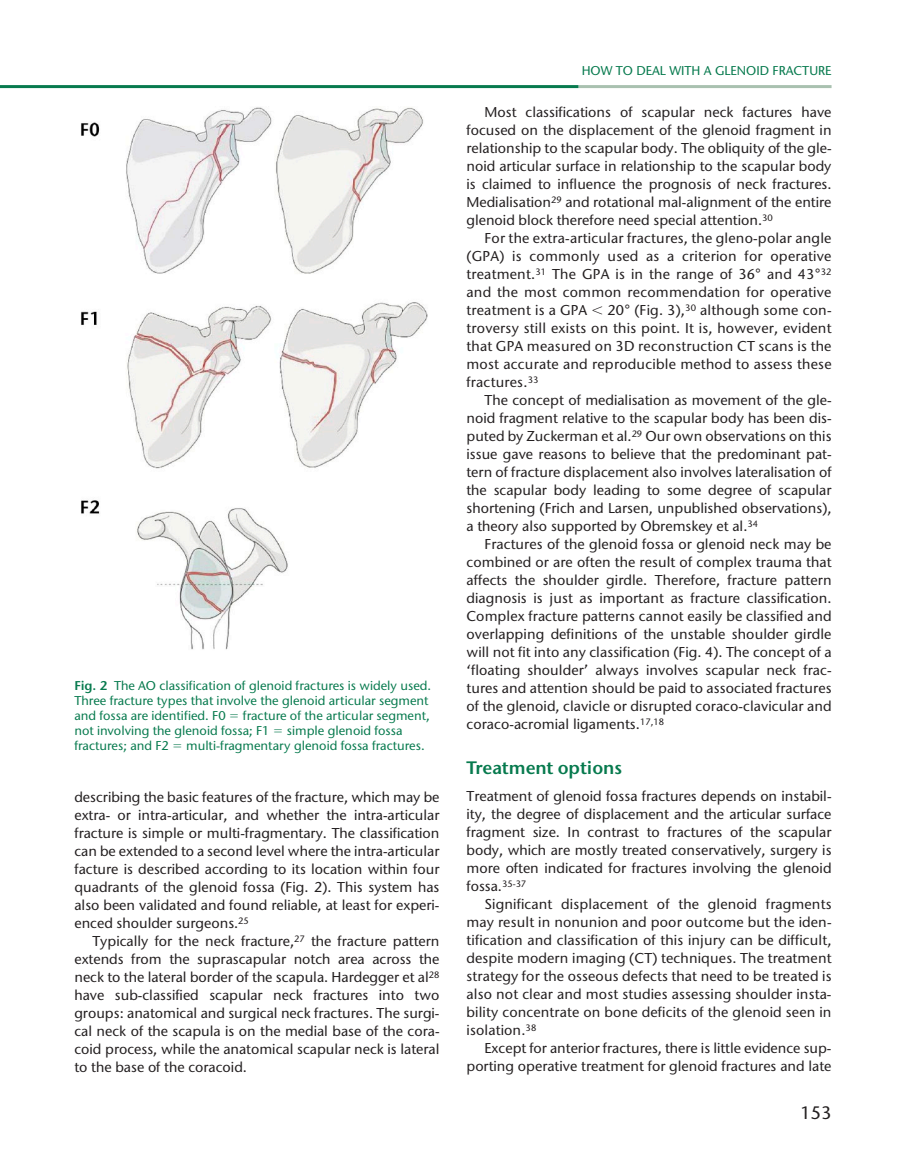
<style>
.page{position:relative;width:906px;height:1170px;background:#fff}
.page>*{position:absolute;margin:0;border:0;box-sizing:border-box;transform-origin:0 0}
.t1{font:600 18px "Stone Sans ITC Pro";color:#077a4e}
.t2{font:500 18px "Stone Sans ITC Pro";color:#231f20}
.t3{font:500 14.25px/18px "Stone Sans ITC Pro";color:#231f20;text-align:justify}
.t4{font:500 12.75px/15px "Stone Sans ITC Pro";color:#077a4e}
.s1{font-weight:600}
</style>
<div class="page">
<hr style="left:578px;top:85px;width:253px;height:3px;background:#a9c1b0">
<hr style="left:0;top:85px;width:578px;height:3px;background:#077a4e">
<img style="left:81px;top:107px;width:347px;height:543px">
<p class="t4" style="left:74px;top:677px;width:358px"><span class="s1">Fig. 2</span> The AO classification of glenoid fractures is widely used.<br>Three fracture types that involve the glenoid articular segment and fossa are identified. F0</p>
<p class="t4" style="left:74px;top:707px;width:357px;text-indent:168px">fracture of the articular segment, not involving the glenoid fossa; F1</p>
<p class="t4" style="left:287px;top:722px;width:117px">simple glenoid fossa</p>
<p class="t4" style="left:74px;top:737px;width:96px">fractures; and F2</p>
<p class="t4" style="left:186px;top:737px;width:240px">multi-fragmentary glenoid fossa fractures.</p>
<p class="t3" style="left:74px;top:788px;width:366px">describing the basic features of the fracture, which may be extra- or intra-articular, and whether the intra-articular fracture is simple or multi-fragmentary. The classification can be extended to a second level where the intra-articular facture is described according to its location within four quadrants of the glenoid fossa (Fig. 2). This system has also been validated and found reliable, at least for experi&shy;enced shoulder surgeons.<sup>25</sup></p>
<p class="t3" style="left:74px;top:932px;width:366px;text-indent:18px">Typically for the neck fracture,<sup>27</sup> the fracture pattern extends from the suprascapular notch area across the neck to the lateral border of the scapula. Hardegger et al<sup>28 </sup>have sub-classified scapular neck fractures into two groups: anatomical and surgical neck fractures. The surgi&shy;cal neck of the scapula is on the medial base of the cora&shy;coid process, while the anatomical scapular neck is lateral to the base of the coracoid.</p>
<p class="t4" style="left:581px;top:63px;width:63px">How to deal</p>
<p class="t4" style="left:669px;top:63px;width:19px">with</p>
<p class="t4" style="left:704px;top:63px;width:20px">a glenoid</p>
<p class="t4" style="left:772px;top:63px;width:9px">fracture</p>
<p class="t3" style="left:466px;top:103px;width:366px;text-indent:18px">Most classifications of scapular neck factures have focused on the displacement of the glenoid fragment in relationship to the scapular body. The obliquity of the gle&shy;noid articular surface in relationship to the scapular body is claimed to influence the prognosis of neck fractures.<br>Medialisation<sup>29</sup> and rotational mal-alignment of the entire glenoid block therefore need special attention.<sup>30</sup></p>
<p class="t3" style="left:466px;top:229px;width:366px;text-indent:18px">For the extra-articular fractures, the gleno-polar angle (GPA) is commonly used as a criterion for operative treatment.<sup>31</sup> The GPA is in the range of 36° and 43°<sup>32 </sup>and the most common recommendation for operative treatment is a GPA</p>
<p class="t3" style="left:466px;top:301px;width:366px;text-indent:141px">20° (Fig. 3),<sup>30</sup> although some con&shy;troversy still exists on this point. It is, however, evident that GPA measured on 3D reconstruction CT scans is the most accurate and reproducible method to assess these fractures.<sup>33</sup></p>
<p class="t3" style="left:466px;top:391px;width:366px;text-indent:18px">The concept of medialisation as movement of the gle&shy;noid fragment relative to the scapular body has been dis&shy;puted by Zuckerman et al.<sup>29</sup> Our own observations on this issue gave reasons to believe that the predominant pat&shy;tern of fracture displacement also involves lateralisation of the scapular body leading to some degree of scapular shortening (Frich and Larsen, unpublished observations), a theory also supported by Obremskey et al.<sup>34</sup></p>
<p class="t3" style="left:466px;top:535px;width:366px;text-indent:18px">Fractures of the glenoid fossa or glenoid neck may be combined or are often the result of complex trauma that affects the shoulder girdle. Therefore, fracture pattern diagnosis is just as important as fracture classification.<br>Complex fracture patterns cannot easily be classified and overlapping definitions of the unstable shoulder girdle will not fit into any classification (Fig. 4). The concept of a ‘floating shoulder’ always involves scapular neck frac&shy;tures and attention should be paid to associated fractures of the glenoid, clavicle or disrupted coraco-clavicular and coraco-acromial ligaments.<sup>17,18</sup></p>
<p class="t1" style="left:466px;top:756px;width:157px">Treatment options</p>
<p class="t3" style="left:466px;top:787px;width:366px">Treatment of glenoid fossa fractures depends on instabil&shy;ity, the degree of displacement and the articular surface fragment size. In contrast to fractures of the scapular body, which are mostly treated conservatively, surgery is more often indicated for fractures involving the glenoid fossa.<sup>35-37</sup></p>
<p class="t3" style="left:466px;top:895px;width:366px;text-indent:18px">Significant displacement of the glenoid fragments may result in nonunion and poor outcome but the iden&shy;tification and classification of this injury can be difficult, despite modern imaging (CT) techniques. The treatment strategy for the osseous defects that need to be treated is also not clear and most studies assessing shoulder insta&shy;bility concentrate on bone deficits of the glenoid seen in isolation.<sup>38</sup></p>
<p class="t3" style="left:466px;top:1039px;width:366px;text-align:right">Except for anterior fractures, there is little evidence sup&shy;porting operative treatment for glenoid fractures and late</p>
<p class="t2" style="left:800px;top:1101px;width:32px">153</p>
</div>
